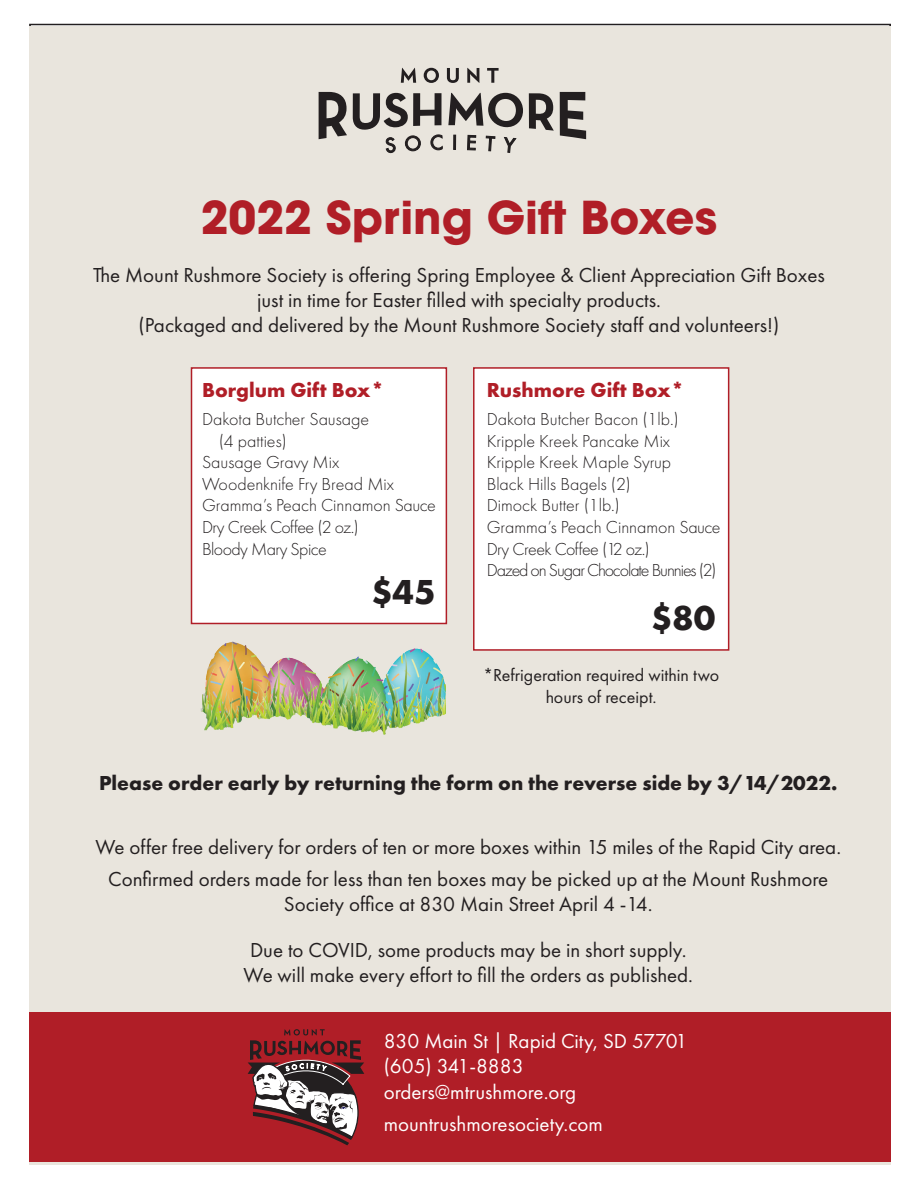
<style>
.page{position:relative;width:918px;height:1188px;background:#fff}
.page>*{position:absolute;margin:0;border:0;box-sizing:border-box;transform-origin:0 0}
.t1{font:700 45px "ITC Avant Garde Pro";color:#b01e27}
.t2{font:700 36px "Futura PT";color:#231f20}
.t3{font:21px/25.2px "Futura PT";color:#231f20;text-align:center}
.t4{font:21px/25.2px "Futura PT";color:#fff}
.t5{font:700 21px "Futura PT";color:#231f20}
.t6{font:700 21px "Futura PT";color:#b01e27}
.t7{font:300 18px/21.6px "Futura PT";color:#231f20}
.t8{font:300 18px "Futura PT";letter-spacing:-.03em;color:#231f20}
.t9{font:18px/21.6px "Futura PT";color:#231f20;text-align:center}
.t10{font:300 18px "Futura PT";letter-spacing:-.06em;color:#231f20}
</style>
<div class="page">
<div style="left:29px;top:26px;width:862px;height:1138px;background:#e9e5dd"></div>
<div style="left:29px;top:1012px;width:862px;height:150px;background:#b01e27"></div>
<svg style="left:319px;top:92px;width:28px;height:47px"></svg>
<svg style="left:529px;top:93px;width:25px;height:38px"></svg>
<svg style="left:560px;top:92px;width:26px;height:47px"></svg>
<svg style="left:401px;top:68px;width:15px;height:15px"></svg>
<svg style="left:424px;top:68px;width:15px;height:15px"></svg>
<svg style="left:447px;top:68px;width:12px;height:15px"></svg>
<svg style="left:467px;top:68px;width:12px;height:15px"></svg>
<svg style="left:487px;top:68px;width:12px;height:15px"></svg>
<svg style="left:353px;top:93px;width:170px;height:60px"></svg>
<div style="left:191px;top:367px;width:256px;height:257px;background:#fff;border:2px solid #b01e27"></div>
<div style="left:473px;top:367px;width:256px;height:284px;background:#fff;border:2px solid #b01e27"></div>
<svg style="left:248px;top:1029px;width:116px;height:116px"></svg>
<img style="left:200px;top:641px;width:246px;height:94px">
<p class="t1" style="left:201px;top:188px;width:518px">2022 Spring Gift Boxes</p>
<p class="t3" style="left:93px;top:262px;width:733px">The Mount Rushmore Society is offering Spring Employee &amp; Client Appreciation Gift Boxes just in time for Easter filled with specialty products.<br>(Packaged and delivered by the Mount Rushmore Society staff and volunteers!)</p>
<p class="t6" style="left:202px;top:376px;width:184px">Borglum Gift Box*</p>
<p class="t7" style="left:202px;top:408px;width:169px">Dakota Butcher Sausage</p>
<p class="t7" style="left:219px;top:430px;width:69px">(4 patties)</p>
<p class="t7" style="left:202px;top:452px;width:193px">Sausage Gravy Mix<br>Woodenknife Fry Bread Mix</p>
<p class="t7" style="left:202px;top:495px;width:235px">Gramma’s Peach Cinnamon Sauce</p>
<p class="t8" style="left:202px;top:517px;width:158px">Dry Creek Coffee (2 oz.)</p>
<p class="t8" style="left:202px;top:538px;width:126px">Bloody Mary Spice</p>
<p class="t2" style="left:371px;top:569px;width:66px">$45</p>
<p class="t6" style="left:487px;top:376px;width:199px">Rushmore Gift Box*</p>
<p class="t7" style="left:487px;top:408px;width:194px">Dakota Butcher Bacon (1lb.)</p>
<p class="t7" style="left:487px;top:430px;width:185px">Kripple Kreek Pancake Mix</p>
<p class="t7" style="left:487px;top:452px;width:186px">Kripple Kreek Maple Syrup</p>
<p class="t7" style="left:487px;top:473px;width:146px">Black Hills Bagels (2)</p>
<p class="t7" style="left:487px;top:495px;width:135px">Dimock Butter (1lb.)</p>
<p class="t7" style="left:487px;top:516px;width:235px">Gramma’s Peach Cinnamon Sauce</p>
<p class="t8" style="left:487px;top:538px;width:165px">Dry Creek Coffee (12 oz.)</p>
<p class="t10" style="left:487px;top:560px;width:231px">Dazed on Sugar Chocolate Bunnies (2)</p>
<p class="t2" style="left:651px;top:595px;width:66px">$80</p>
<p class="t9" style="left:483px;top:664px;width:238px">*Refrigeration required within two hours of receipt.</p>
<p class="t5" style="left:99px;top:770px;width:740px">Please order early by returning the form on the reverse side by 3/14/2022.</p>
<p class="t3" style="left:95px;top:835px;width:747px">We offer free delivery for orders of ten or more boxes within 15 miles of the Rapid City area.</p>
<p class="t3" style="left:108px;top:867px;width:722px">Confirmed orders made for less than ten boxes may be picked up at the Mount Rushmore<br>Society office at 830 Main Street April 4 -14.</p>
<p class="t3" style="left:243px;top:937px;width:451px">Due to COVID, some products may be in short supply.<br>We will make every effort to fill the orders as published.</p>
<p class="t4" style="left:384px;top:1028px;width:305px">830 Main St | Rapid City, SD 57701 (605) 341-8883 orders@mtrushmore.org</p>
<p class="t4" style="left:384px;top:1111px;width:221px">mountrushmoresociety.com</p>
</div>
